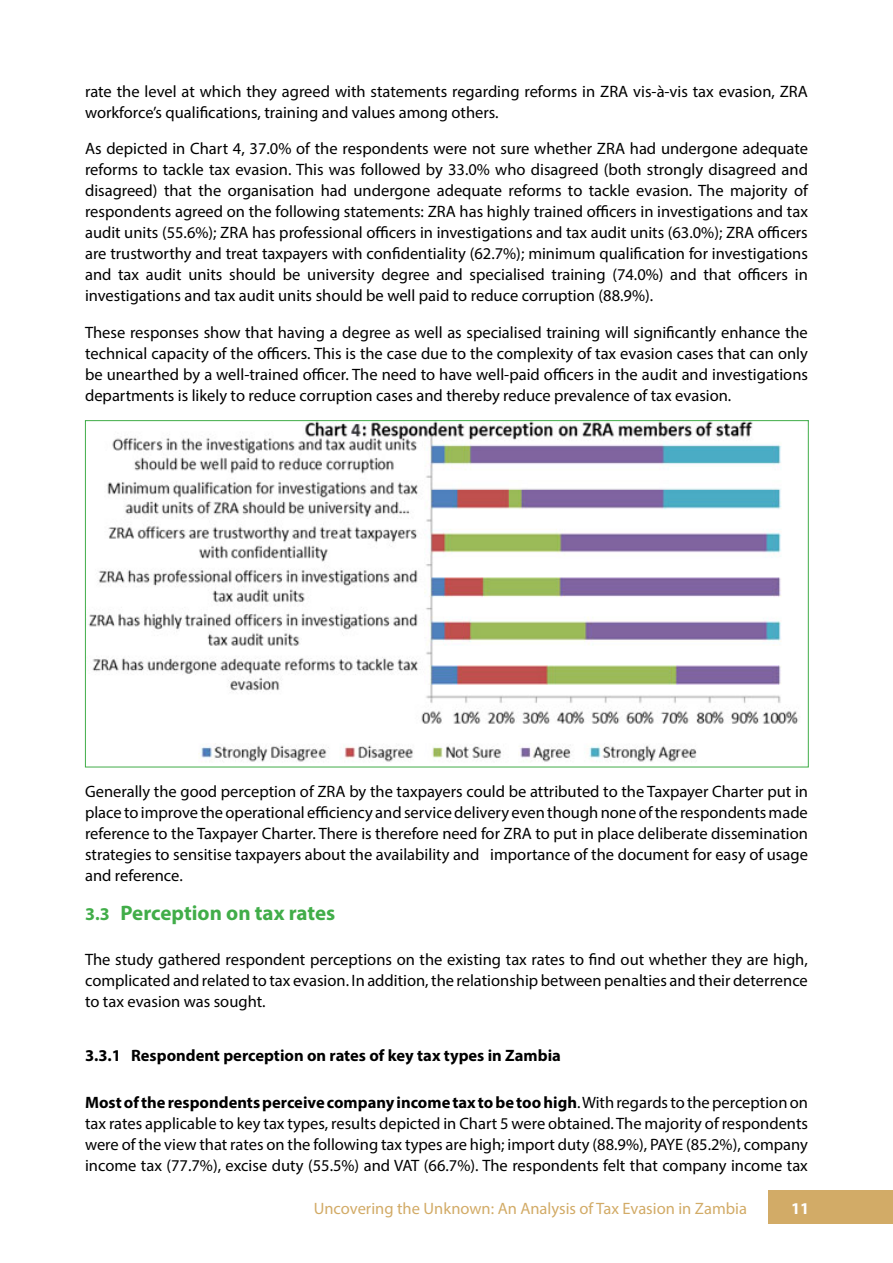
<style>
.page{position:relative;width:893px;height:1263px;background:#fff}
.page>*{position:absolute;margin:0;border:0;box-sizing:border-box;transform-origin:0 0}
.t1{font:700 21px "Myriad Pro";color:#41ad49}
.t2{font:16.5px/21px "Myriad Pro";color:#000;text-align:justify}
.t3{font:700 16.5px "Myriad Pro";color:#000}
.t4{font:16.5px "Myriad Pro";color:#d2ab67}
.t5{font:700 16.5px "Myriad Pro";color:#fff}
.s1{font-size:18px}
.s2{font-weight:700}
</style>
<div class="page">
<div style="left:768px;top:1191px;width:125px;height:33px;background:#d2ab67"></div>
<img style="left:88px;top:422px;width:711px;height:340px">
<p class="t2" style="left:85px;top:81px;width:724px">rate the level at which they agreed with statements regarding reforms in ZRA vis-à-vis tax evasion, ZRA workforce’s qualifications, training and values among others.</p>
<p class="t2" style="left:85px;top:138px;width:724px">As depicted in Chart 4, 37.0% of the respondents were not sure whether ZRA had undergone adequate reforms to tackle tax evasion. This was followed by 33.0% who disagreed (both strongly disagreed and disagreed) that the organisation had undergone adequate reforms to tackle evasion. The majority of respondents agreed on the following statements: ZRA has highly trained officers in investigations and tax audit units (55.6%); ZRA has professional officers in investigations and tax audit units (63.0%); ZRA officers are trustworthy and treat taxpayers with confidentiality (62.7%); minimum qualification for investigations and tax audit units should be university degree and specialised training (74.0%) and that officers in investigations and tax audit units should be well paid to reduce corruption (88.9%).</p>
<p class="t2" style="left:85px;top:321px;width:724px">These responses show that having a degree as well as specialised training will significantly enhance the technical capacity of the officers. This is the case due to the complexity of tax evasion cases that can only be unearthed by a well-trained officer. The need to have well-paid officers in the audit and investigations departments is likely to reduce corruption cases and thereby reduce prevalence of tax evasion.</p>
<p class="t2" style="left:85px;top:780px;width:724px">Generally the good perception of ZRA by the taxpayers could be attributed to the Taxpayer Charter put in place to improve the operational efficiency and service delivery even though none of the respondents made reference to the Taxpayer Charter. There is therefore need for ZRA to put in place deliberate dissemination strategies to sensitise taxpayers about the availability and importance of the document for easy of usage and reference.</p>
<p class="t1" style="left:85px;top:899px;width:252px"><span class="s1">3.3</span> Perception on tax rates</p>
<p class="t2" style="left:85px;top:948px;width:724px">The study gathered respondent perceptions on the existing tax rates to find out whether they are high, complicated and related to tax evasion. In addition, the relationship between penalties and their deterrence to tax evasion was sought.</p>
<p class="t3" style="left:85px;top:1044px;width:477px">3.3.1 Respondent perception on rates of key tax types in Zambia</p>
<p class="t2" style="left:85px;top:1092px;width:724px"><span class="s2">Most of the respondents perceive company income tax to be too high</span>. With regards to the perception on tax rates applicable to key tax types, results depicted in Chart 5 were obtained. The majority of respondents were of the view that rates on the following tax types are high; import duty (88.9%), PAYE (85.2%), company income tax (77.7%), excise duty (55.5%) and VAT (66.7%). The respondents felt that company income tax</p>
<p class="t4" style="left:314px;top:1198px;width:435px">Uncovering the Unknown: An Analysis of Tax Evasion in Zambia</p>
<p class="t5" style="left:791px;top:1197px;width:20px">11</p>
</div>
